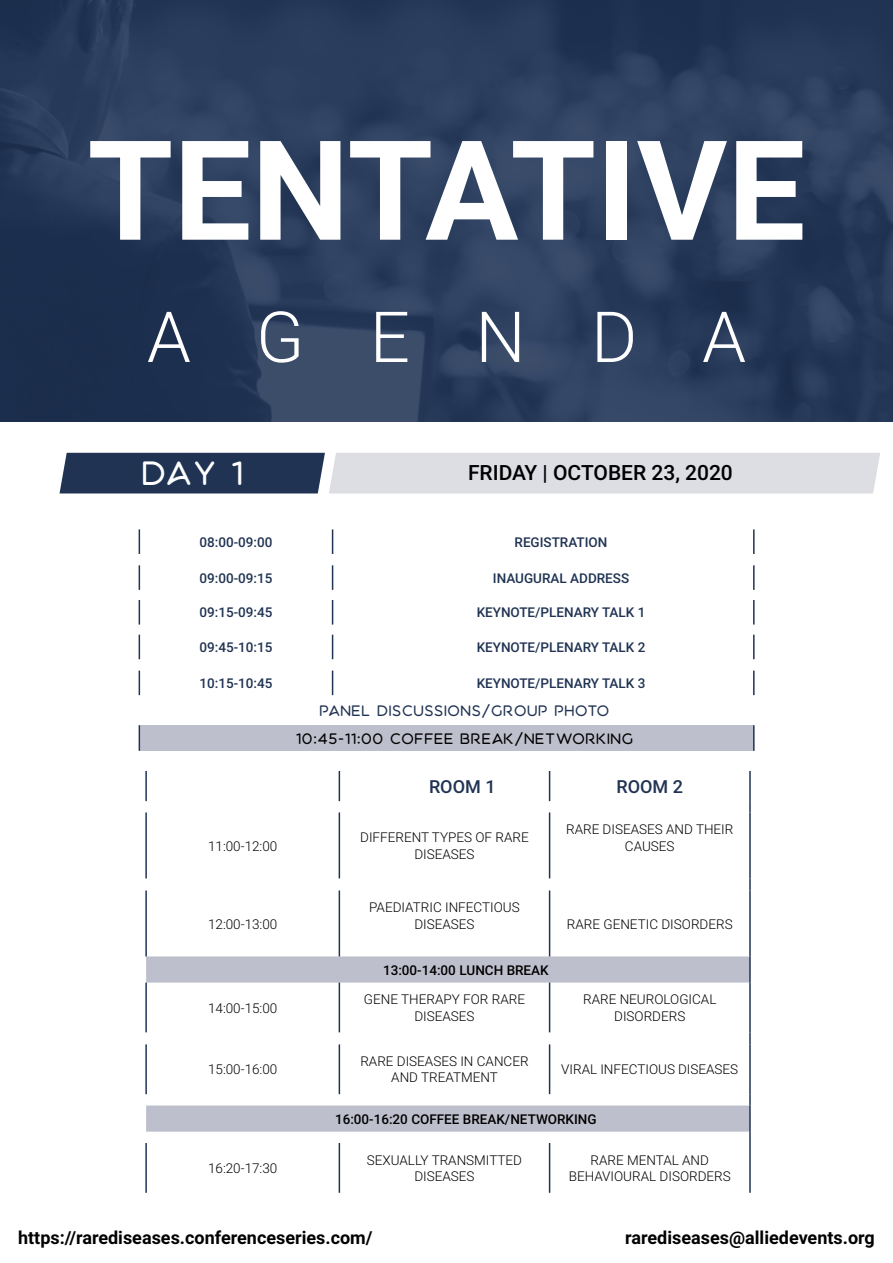
<style>
.page{position:relative;width:893px;height:1263px;background:#fff}
.page>*{position:absolute;margin:0;border:0;box-sizing:border-box;transform-origin:0 0}
.t1{font:700 138.75px "Roboto";color:#fff}
.t2{font:300 70.5px "Roboto";letter-spacing:.93em;color:#fff}
.t3{font:30px "Aquatico";color:#fff}
.t4{font:500 21px "Roboto";color:#000}
.t5{font:700 18px "Roboto";color:#000}
.t6{font:500 18px "Roboto";color:#203353}
.t7{font:300 13.5px/16.2px "Roboto";color:#000;text-align:center}
.t8{font:500 13.5px "Roboto";color:#203353}
.t9{font:500 13.5px "Roboto";color:#000}
.t10{font:13.5px "Aquatico";color:#000}
.t11{font:13.5px "Aquatico";color:#203353}
</style>
<div class="page">
<div style="left:139px;top:725px;width:615px;height:26px;background:#bebfcc"></div>
<svg style="left:139px;top:529px;width:1px;height:25px"></svg>
<svg style="left:332px;top:529px;width:1px;height:25px"></svg>
<hr style="left:753px;top:529px;width:2px;height:25px;background:#203353">
<svg style="left:139px;top:565px;width:1px;height:25px"></svg>
<svg style="left:332px;top:565px;width:1px;height:25px"></svg>
<hr style="left:753px;top:565px;width:2px;height:25px;background:#203353">
<svg style="left:139px;top:600px;width:1px;height:24px"></svg>
<svg style="left:332px;top:600px;width:1px;height:24px"></svg>
<hr style="left:753px;top:600px;width:2px;height:24px;background:#203353">
<svg style="left:139px;top:635px;width:1px;height:24px"></svg>
<svg style="left:332px;top:635px;width:1px;height:24px"></svg>
<hr style="left:753px;top:635px;width:2px;height:24px;background:#203353">
<svg style="left:139px;top:671px;width:1px;height:24px"></svg>
<svg style="left:332px;top:671px;width:1px;height:24px"></svg>
<hr style="left:753px;top:671px;width:2px;height:24px;background:#203353">
<svg style="left:139px;top:725px;width:1px;height:26px"></svg>
<hr style="left:753px;top:725px;width:2px;height:26px;background:#203353">
<svg style="left:146px;top:956px;width:603px;height:176px"></svg>
<hr style="left:145px;top:771px;width:2px;height:30px;background:#203353">
<hr style="left:339px;top:771px;width:1px;height:30px;background:#203353">
<hr style="left:549px;top:771px;width:1px;height:30px;background:#203353">
<hr style="left:749px;top:771px;width:2px;height:30px;background:#203353">
<svg style="left:749px;top:801px;width:2px;height:11px"></svg>
<hr style="left:145px;top:812px;width:2px;height:66px;background:#203353">
<hr style="left:339px;top:812px;width:1px;height:66px;background:#203353">
<hr style="left:549px;top:812px;width:1px;height:66px;background:#203353">
<hr style="left:749px;top:812px;width:2px;height:66px;background:#203353">
<svg style="left:749px;top:878px;width:2px;height:12px"></svg>
<hr style="left:145px;top:890px;width:2px;height:66px;background:#203353">
<hr style="left:339px;top:890px;width:1px;height:66px;background:#203353">
<hr style="left:549px;top:890px;width:1px;height:66px;background:#203353">
<hr style="left:749px;top:890px;width:2px;height:66px;background:#203353">
<hr style="left:145px;top:982px;width:2px;height:50px;background:#203353">
<hr style="left:339px;top:982px;width:1px;height:50px;background:#203353">
<hr style="left:549px;top:982px;width:1px;height:50px;background:#203353">
<hr style="left:749px;top:982px;width:2px;height:50px;background:#203353">
<svg style="left:749px;top:1032px;width:2px;height:12px"></svg>
<hr style="left:145px;top:1044px;width:2px;height:50px;background:#203353">
<hr style="left:339px;top:1044px;width:1px;height:50px;background:#203353">
<hr style="left:549px;top:1044px;width:1px;height:50px;background:#203353">
<hr style="left:749px;top:1044px;width:2px;height:50px;background:#203353">
<svg style="left:749px;top:1094px;width:2px;height:11px"></svg>
<hr style="left:749px;top:1105px;width:2px;height:27px;background:#203353">
<svg style="left:749px;top:1132px;width:2px;height:11px"></svg>
<hr style="left:145px;top:1143px;width:2px;height:50px;background:#203353">
<hr style="left:339px;top:1143px;width:1px;height:50px;background:#203353">
<hr style="left:549px;top:1143px;width:1px;height:50px;background:#203353">
<hr style="left:749px;top:1143px;width:2px;height:50px;background:#203353">
<hr style="left:749px;top:956px;width:2px;height:26px;background:#203353">
<svg style="left:60px;top:453px;width:820px;height:40px;background:#a2a8b6"></svg>
<img style="left:0;top:0;width:893px;height:422px">
<p class="t1" style="left:88px;top:93px;width:719px">TENTATIVE</p>
<p class="t2" style="left:147px;top:287px;width:601px">AGENDA</p>
<p class="t3" style="left:141px;top:458px;width:104px">DAY 1</p>
<p class="t4" style="left:468px;top:458px;width:266px">FRIDAY | OCTOBER 23, 2020</p>
<p class="t8" style="left:199px;top:532px;width:74px">08:00-09:00</p>
<p class="t8" style="left:515px;top:532px;width:94px">REGISTRATION</p>
<p class="t8" style="left:199px;top:568px;width:74px">09:00-09:15</p>
<p class="t8" style="left:493px;top:568px;width:138px">INAUGURAL ADDRESS</p>
<p class="t8" style="left:199px;top:603px;width:74px">09:15-09:45</p>
<p class="t8" style="left:477px;top:603px;width:170px">KEYNOTE/PLENARY TALK 1</p>
<p class="t8" style="left:199px;top:638px;width:74px">09:45-10:15</p>
<p class="t8" style="left:477px;top:638px;width:170px">KEYNOTE/PLENARY TALK 2</p>
<p class="t8" style="left:199px;top:674px;width:74px">10:15-10:45</p>
<p class="t8" style="left:477px;top:674px;width:170px">KEYNOTE/PLENARY TALK 3</p>
<p class="t11" style="left:319px;top:704px;width:292px">PANEL DISCUSSIONS/GROUP PHOTO</p>
<p class="t10" style="left:295px;top:731px;width:339px">10:45-11:00 COFFEE BREAK/NETWORKING</p>
<p class="t6" style="left:429px;top:774px;width:68px">ROOM 1</p>
<p class="t6" style="left:616px;top:774px;width:68px">ROOM 2</p>
<p class="t7" style="left:208px;top:837px;width:71px">11:00-12:00</p>
<p class="t7" style="left:360px;top:829px;width:170px">DIFFERENT TYPES OF RARE<br>DISEASES</p>
<p class="t7" style="left:566px;top:821px;width:169px">RARE DISEASES AND THEIR<br>CAUSES</p>
<p class="t7" style="left:208px;top:915px;width:71px">12:00-13:00</p>
<p class="t7" style="left:369px;top:899px;width:152px">PAEDIATRIC INFECTIOUS<br>DISEASES</p>
<p class="t9" style="left:383px;top:960px;width:167px">13:00-14:00 LUNCH BREAK</p>
<p class="t7" style="left:567px;top:915px;width:167px">RARE GENETIC DISORDERS</p>
<p class="t7" style="left:208px;top:999px;width:71px">14:00-15:00</p>
<p class="t7" style="left:364px;top:991px;width:163px">GENE THERAPY FOR RARE<br>DISEASES</p>
<p class="t7" style="left:583px;top:991px;width:135px">RARE NEUROLOGICAL<br>DISORDERS</p>
<p class="t7" style="left:208px;top:1061px;width:71px">15:00-16:00</p>
<p class="t7" style="left:360px;top:1053px;width:170px">RARE DISEASES IN CANCER<br>AND TREATMENT</p>
<p class="t7" style="left:561px;top:1061px;width:178px">VIRAL INFECTIOUS DISEASES</p>
<p class="t9" style="left:335px;top:1109px;width:263px">16:00-16:20 COFFEE BREAK/NETWORKING</p>
<p class="t7" style="left:208px;top:1159px;width:71px">16:20-17:30</p>
<p class="t7" style="left:367px;top:1151px;width:157px">SEXUALLY TRANSMITTED<br>DISEASES</p>
<p class="t7" style="left:569px;top:1151px;width:164px">RARE MENTAL AND<br>BEHAVIOURAL DISORDERS</p>
<p class="t5" style="left:18px;top:1224px;width:356px">https://rarediseases.conferenceseries.com/</p>
<p class="t5" style="left:625px;top:1224px;width:251px">rarediseases@alliedevents.org</p>
</div>
